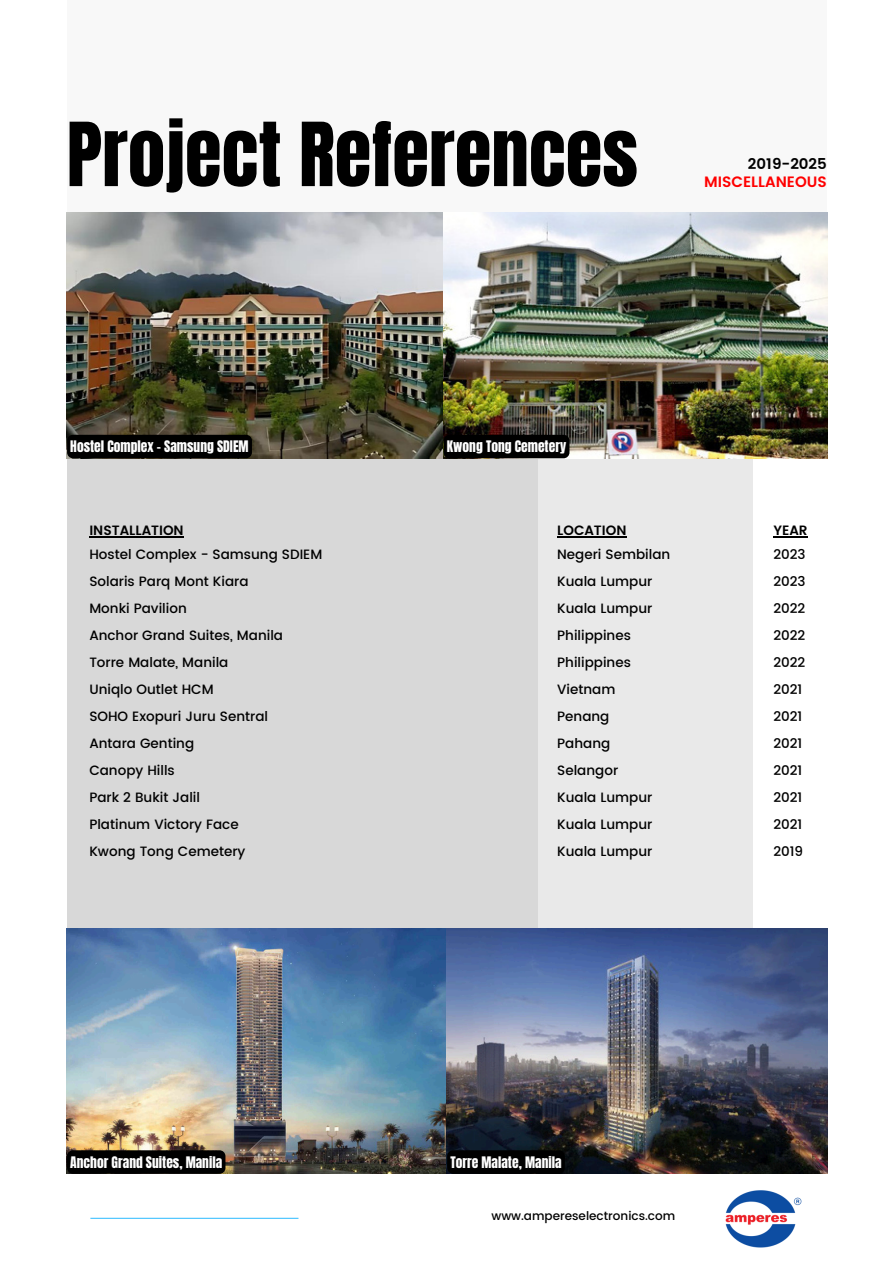
<style>
.page{position:relative;width:894px;height:1264px;background:#fff}
.page>*{position:absolute;margin:0;border:0;box-sizing:border-box;transform-origin:0 0}
.t1{font:75px "Anton";color:#000}
.t2{font:600 15px "Poppins";color:#f00}
.t3{font:600 15px "Poppins";color:#000}
.t4{font:500 13.5px/27px "Poppins";color:#000}
.t5{font:13.5px "Anton";color:#fff}
.t6{font:600 13.5px "Poppins";color:#000}
.t7{font:500 12px "Poppins";color:#000}
</style>
<div class="page">
<div style="left:67px;top:0;width:759px;height:419px;background:#f8f8f8"></div>
<div style="left:537px;top:419px;width:216px;height:534px;background:#e9e9e9"></div>
<div style="left:67px;top:426px;width:470px;height:544px;background:#d8d8d8"></div>
<hr style="left:90px;top:1217px;width:208px;height:1px;background:#42c2ff">
<img style="left:725px;top:1190px;width:77px;height:58px">
<img style="left:67px;top:928px;width:379px;height:245px">
<img style="left:67px;top:213px;width:759px;height:245px">
<img style="left:446px;top:928px;width:381px;height:245px">
<div style="left:67px;top:1150px;width:158px;height:23px;background:#000;border-radius:6px"></div>
<div style="left:447px;top:1150px;width:117px;height:23px;background:#000;border-radius:6px"></div>
<hr style="left:89px;top:536px;width:95px;height:1px;background:#000">
<hr style="left:557px;top:536px;width:69px;height:1px;background:#000">
<hr style="left:773px;top:536px;width:34px;height:1px;background:#000">
<div style="left:67px;top:435px;width:185px;height:23px;background:#000;border-radius:6px"></div>
<div style="left:443px;top:435px;width:126px;height:23px;background:#000;border-radius:6px"></div>
<h4 class="t1" style="left:67px;top:101px;width:572px">Project References</h4>
<h2 class="t3" style="left:747px;top:155px;width:80px">2019-2025</h2>
<h4 class="t2" style="left:704px;top:173px;width:124px">MISCELLANEOUS</h4>
<h3 class="t5" style="left:70px;top:437px;width:180px">Hostel Complex - Samsung SDIEM</h3>
<p class="t5" style="left:446px;top:437px;width:121px">Kwong Tong Cemetery</p>
<h2 class="t6" style="left:89px;top:522px;width:96px">INSTALLATION</h2>
<h3 class="t6" style="left:557px;top:522px;width:71px">LOCATION</h3>
<h1 class="t4" style="left:89px;top:540px;width:234px">Hostel Complex - Samsung SDIEM<br>Solaris Parq Mont Kiara<br>Monki Pavilion<br>Anchor Grand Suites, Manila<br>Torre Malate, Manila<br>Uniqlo Outlet HCM<br>SOHO Exopuri Juru Sentral<br>Antara Genting<br>Canopy Hills<br>Park 2 Bukit Jalil<br>Platinum Victory Face<br>Kwong Tong Cemetery</h1>
<h3 class="t4" style="left:557px;top:540px;width:115px">Negeri Sembilan<br>Kuala Lumpur<br>Kuala Lumpur<br>Philippines<br>Philippines<br>Vietnam<br>Penang<br>Pahang<br>Selangor<br>Kuala Lumpur<br>Kuala Lumpur<br>Kuala Lumpur</h3>
<h3 class="t6" style="left:773px;top:522px;width:36px">YEAR</h3>
<h2 class="t4" style="left:773px;top:540px;width:34px">2023<br>2023<br>2022<br>2022<br>2022<br>2021<br>2021<br>2021<br>2021<br>2021<br>2021<br>2019</h2>
<h2 class="t5" style="left:70px;top:1152px;width:153px">Anchor Grand Suites, Manila</h2>
<p class="t5" style="left:450px;top:1152px;width:113px">Torre Malate, Manila</p>
<p class="t7" style="left:491px;top:1209px;width:185px">www.ampereselectronics.com</p>
</div>
